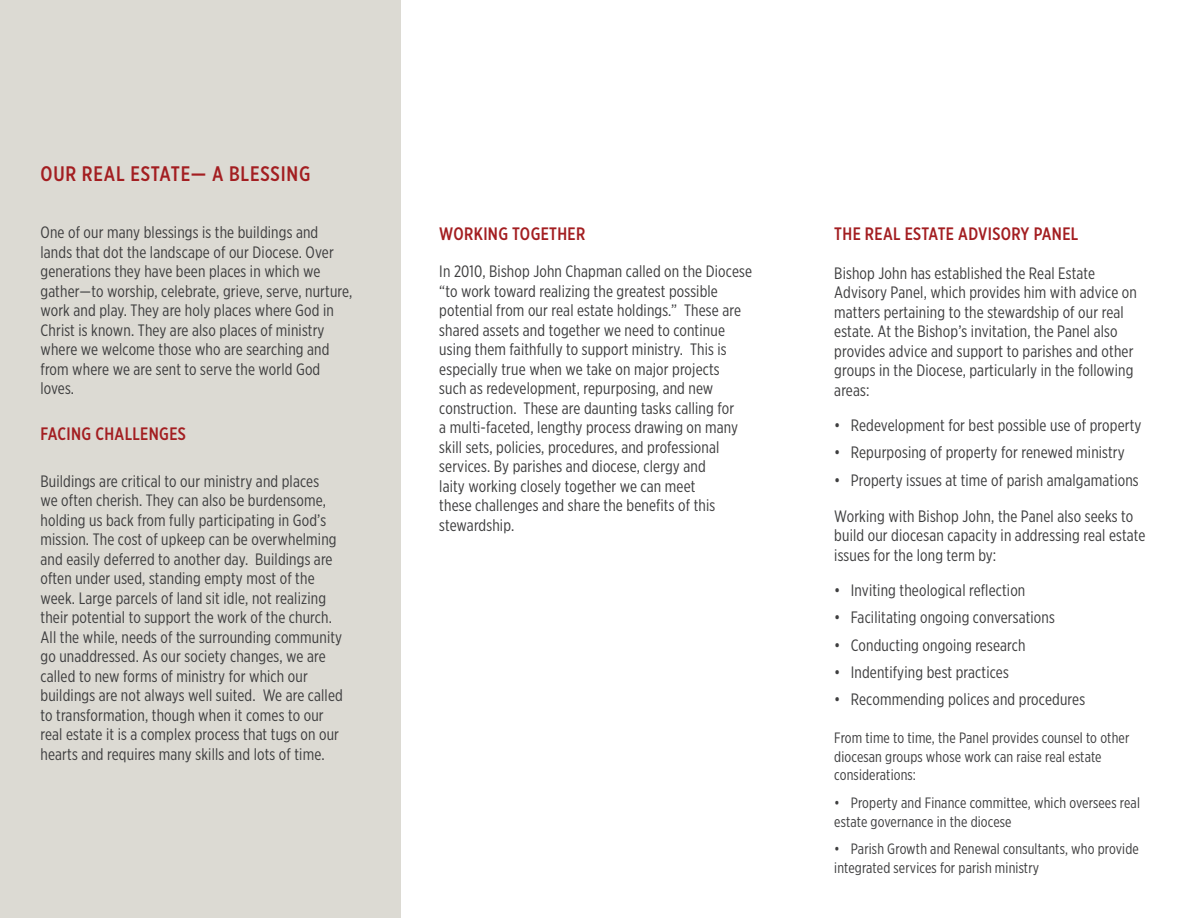
<style>
.page{position:relative;width:1188px;height:918px;background:#fff}
.page>*{position:absolute;margin:0;border:0;box-sizing:border-box;transform-origin:0 0}
.BrochureB_-_h1{font:500 21px "Gotham X Narrow";letter-spacing:.04em;color:#a31e21}
.Brochure_-_h2{font:500 18px "Gotham X Narrow";letter-spacing:.02em;color:#a31e21}
.Brochure_-_h2__grey{font:500 18px "Gotham X Narrow";letter-spacing:.02em;color:#a31e21}
.Brochure_-_body_1{font:16.5px/19.5px "Gotham X Narrow";letter-spacing:.01em;color:#3e3e3f}
.Brochure_-_body_1__n{font:16.5px/19.5px "Gotham X Narrow";letter-spacing:.01em;color:#3e3e3f}
.Brochure_-_body_1-2{font:15px/18.8px "Gotham X Narrow";letter-spacing:.01em;color:#3e3e3f}
</style>
<div class="page">
<div style="left:0;top:0;width:400px;height:918px;background:#dcdad3"></div>
<p class="BrochureB_-_h1" style="left:40px;top:161px;width:271px">OUR REAL ESTATE— A BLESSING</p>
<p class="Brochure_-_body_1" style="left:40px;top:223px;width:313px">One of our many blessings is the buildings and lands that dot the landscape of our Diocese. Over generations they have been places in which we gather—to worship, celebrate, grieve, serve, nurture, work and play. They are holy places where God in Christ is known. They are also places of ministry where we welcome those who are searching and from where we are sent to serve the world God loves.</p>
<p class="Brochure_-_h2__grey" style="left:40px;top:423px;width:147px">FACING CHALLENGES</p>
<p class="Brochure_-_body_1" style="left:40px;top:471px;width:304px">Buildings are critical to our ministry and places<br>we often cherish. They can also be burdensome, holding us back from fully participating in God’s mission. The cost of upkeep can be overwhelming and easily deferred to another day. Buildings are often under used, standing empty most of the week. Large parcels of land sit idle, not realizing their potential to support the work of the church.<br>All the while, needs of the surrounding community go unaddressed. As our society changes, we are called to new forms of ministry for which our buildings are not always well suited. We are called to transformation, though when it comes to our real estate it is a complex process that tugs on our hearts and requires many skills and lots of time.</p>
<p class="Brochure_-_h2" style="left:439px;top:222px;width:148px">WORKING TOGETHER</p>
<p class="Brochure_-_body_1__n" style="left:439px;top:261px;width:314px">In 2010, Bishop John Chapman called on the Diocese “to work toward realizing the greatest possible potential from our real estate holdings.” These are shared assets and together we need to continue using them faithfully to support ministry. This is especially true when we take on major projects<br>such as redevelopment, repurposing, and new construction. These are daunting tasks calling for<br>a multi-faceted, lengthy process drawing on many skill sets, policies, procedures, and professional services. By parishes and diocese, clergy and<br>laity working closely together we can meet<br>these challenges and share the benefits of this stewardship.</p>
<p class="Brochure_-_h2" style="left:834px;top:222px;width:246px">THE REAL ESTATE ADVISORY PANEL</p>
<p class="Brochure_-_body_1" style="left:834px;top:263px;width:304px">Bishop John has established the Real Estate Advisory Panel, which provides him with advice on matters pertaining to the stewardship of our real estate. At the Bishop’s invitation, the Panel also provides advice and support to parishes and other groups in the Diocese, particularly in the following areas:</p>
<p class="Brochure_-_body_1" style="left:834px;top:415px;width:309px">• Redevelopment for best possible use of property</p>
<p class="Brochure_-_body_1" style="left:834px;top:442px;width:292px">• Repurposing of property for renewed ministry</p>
<p class="Brochure_-_body_1" style="left:834px;top:470px;width:306px">• Property issues at time of parish amalgamations</p>
<p class="Brochure_-_body_1" style="left:834px;top:506px;width:313px">Working with Bishop John, the Panel also seeks to build our diocesan capacity in addressing real estate issues for the long term by:</p>
<p class="Brochure_-_body_1" style="left:834px;top:580px;width:193px">• Inviting theological reflection</p>
<p class="Brochure_-_body_1" style="left:834px;top:607px;width:222px">• Facilitating ongoing conversations</p>
<p class="Brochure_-_body_1" style="left:834px;top:635px;width:193px">• Conducting ongoing research</p>
<p class="Brochure_-_body_1" style="left:834px;top:662px;width:176px">• Indentifying best practices</p>
<p class="Brochure_-_body_1" style="left:834px;top:690px;width:252px">• Recommending polices and procedures</p>
<p class="Brochure_-_body_1-2" style="left:834px;top:728px;width:297px">From time to time, the Panel provides counsel to other diocesan groups whose work can raise real estate considerations:</p>
<p class="Brochure_-_body_1-2" style="left:834px;top:793px;width:307px">• Property and Finance committee, which oversees real estate governance in the diocese</p>
<p class="Brochure_-_body_1-2" style="left:834px;top:839px;width:306px">• Parish Growth and Renewal consultants, who provide integrated services for parish ministry</p>
</div>
